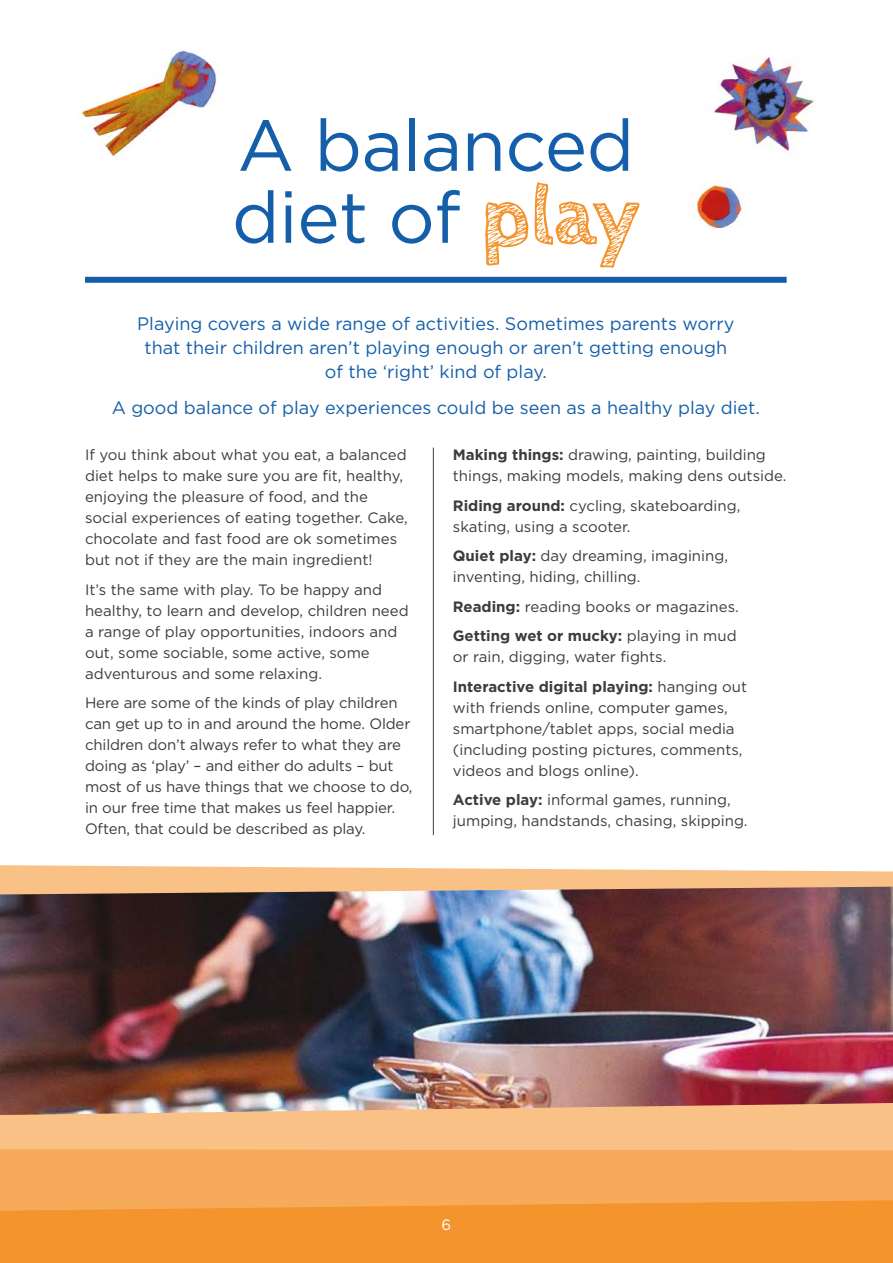
<style>
.page{position:relative;width:893px;height:1263px;background:#fff}
.page>*{position:absolute;margin:0;border:0;box-sizing:border-box;transform-origin:0 0}
.t1{font:72px/72px "Gotham";letter-spacing:-.01em;color:#155faa}
.t2{font:18px/24px "Gotham";color:#155faa;text-align:center}
.t3{font:15px/21px "Gotham";color:#3c3c3b}
.t4{font:15px "Gotham";color:#fff}
.s1{font-family:"Cabin Sketch";font-weight:700;font-size:84px;color:#f3942d}
.s2{font-weight:700}
</style>
<div class="page">
<svg style="left:0;top:865px;width:893px;height:22px;background:#faca98"></svg>
<img style="left:0;top:887px;width:893px;height:216px">
<svg style="left:0;top:1103px;width:893px;height:46px;background:#f0b986"></svg>
<div style="left:0;top:1211px;width:893px;height:52px;background:#f3942d"></div>
<svg style="left:0;top:1149px;width:893px;height:62px;background:#f6a956"></svg>
<img style="left:81px;top:50px;width:136px;height:110px">
<div style="left:85px;top:277px;width:702px;height:6px;background:#155faa"></div>
<hr style="left:433px;top:448px;width:1px;height:387px;background:#3c3c3b">
<img style="left:712px;top:57px;width:102px;height:94px">
<img style="left:691px;top:182px;width:51px;height:46px">
<h1 class="t1" style="left:232px;top:108px;width:410px">A balanced diet of <span class="s1">play</span></h1>
<p class="t2" style="left:137px;top:311px;width:599px">Playing covers a wide range of activities. Sometimes parents worry that their children aren’t playing enough or aren’t getting enough of the ‘right’ kind of play.</p>
<p class="t2" style="left:112px;top:396px;width:650px">A good balance of play experiences could be seen as a healthy play diet.</p>
<p class="t3" style="left:85px;top:444px;width:324px">If you think about what you eat, a balanced diet helps to make sure you are fit, healthy, enjoying the pleasure of food, and the social experiences of eating together. Cake, chocolate and fast food are ok sometimes but not if they are the main ingredient!</p>
<p class="t3" style="left:85px;top:578px;width:325px">It’s the same with play. To be happy and healthy, to learn and develop, children need a range of play opportunities, indoors and out, some sociable, some active, some adventurous and some relaxing.</p>
<p class="t3" style="left:85px;top:692px;width:329px">Here are some of the kinds of play children can get up to in and around the home. Older children don’t always refer to what they are doing as ‘play’ – and either do adults – but most of us have things that we choose to do, in our free time that makes us feel happier.<br>Often, that could be described as play.</p>
<p class="t3" style="left:453px;top:444px;width:335px"><span class="s2">Making things:</span> drawing, painting, building things, making models, making dens outside.</p>
<p class="t3" style="left:453px;top:494px;width:289px"><span class="s2">Riding around:</span> cycling, skateboarding, skating, using a scooter.</p>
<p class="t3" style="left:453px;top:545px;width:277px"><span class="s2">Quiet play:</span> day dreaming, imagining, inventing, hiding, chilling.</p>
<p class="t3" style="left:453px;top:591px;width:288px;line-height:29.5px"><span class="s2">Reading:</span> reading books or magazines.<br><span class="s2">Getting wet or mucky:</span> playing in mud</p>
<p class="t3" style="left:453px;top:642px;width:296px;line-height:29.5px">or rain, digging, water fights.<br><span class="s2">Interactive digital playing:</span> hanging out</p>
<p class="t3" style="left:453px;top:697px;width:291px">with friends online, computer games, smartphone/tablet apps, social media (including posting pictures, comments, videos and blogs online).</p>
<p class="t3" style="left:453px;top:789px;width:296px"><span class="s2">Active play:</span> informal games, running, jumping, handstands, chasing, skipping.</p>
<p class="t4" style="left:442px;top:1216px;width:11px">6</p>
</div>
